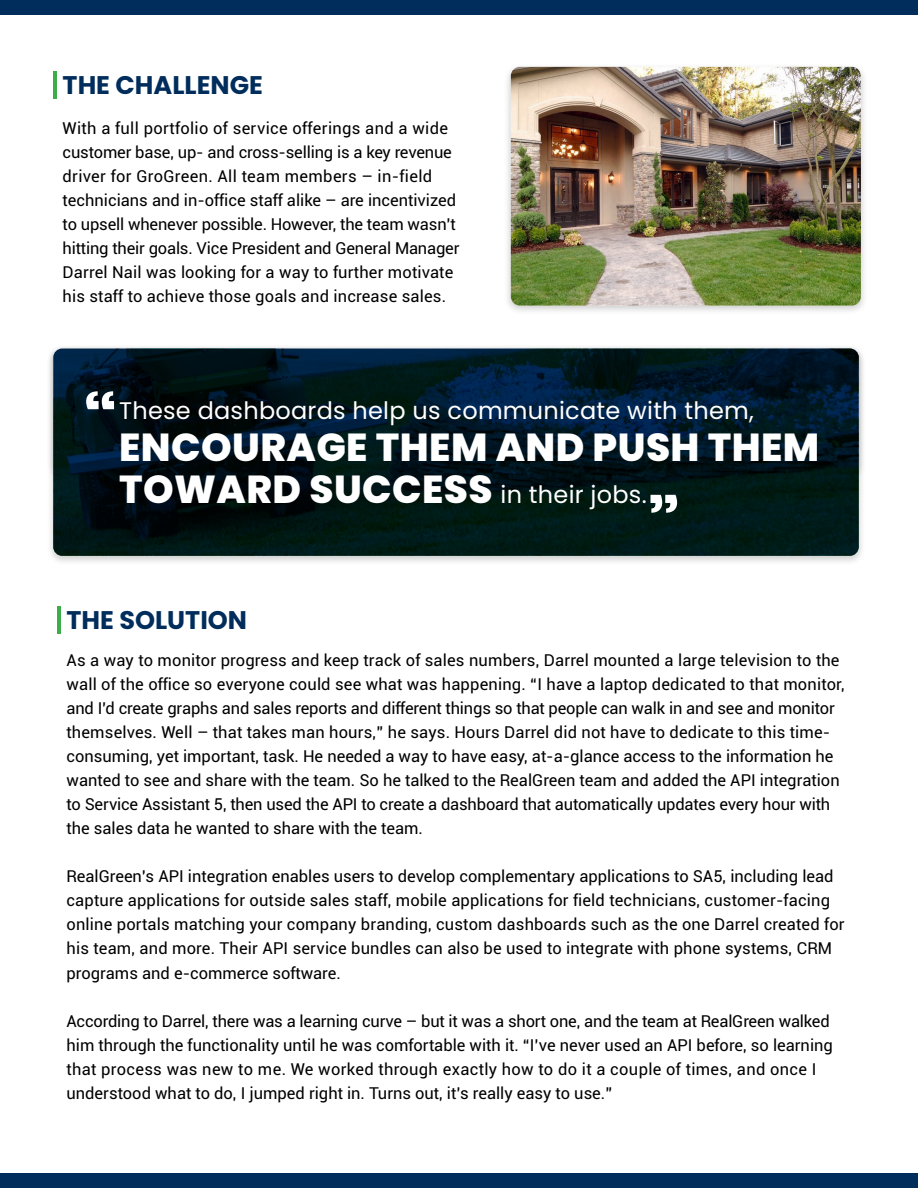
<style>
.page{position:relative;width:918px;height:1188px;background:#fff}
.page>*{position:absolute;margin:0;border:0;box-sizing:border-box;transform-origin:0 0}
.t1{font:800 39px/42px "Poppins";letter-spacing:.01em;color:#fff}
.t2{font:700 25.5px "Poppins";color:#002d5c}
.t3{font:24px "Poppins";letter-spacing:.01em;color:#fff}
.t4{font:16.5px/24px "Roboto";color:#000}
.s1{font-weight:400;font-size:24px}
</style>
<div class="page">
<div style="left:0;top:1174px;width:917px;height:14px;background:#002d5c"></div>
<div style="left:0;top:0;width:917px;height:15px;background:#002d5c"></div>
<div style="left:504px;top:62px;width:364px;height:254px;background:#000;opacity:.2"></div>
<img style="left:511px;top:67px;width:350px;height:239px">
<hr style="left:53px;top:72px;width:4px;height:27px;background:#3bae49">
<hr style="left:57px;top:606px;width:4px;height:27px;background:#3bae49">
<div style="left:46px;top:344px;width:820px;height:222px;background:#000;opacity:.2"></div>
<svg style="left:53px;top:349px;width:806px;height:207px;background:#00161e"></svg>
<svg style="left:86px;top:391px;width:28px;height:18px"></svg>
<svg style="left:651px;top:495px;width:26px;height:18px"></svg>
<h2 class="t2" style="left:63px;top:71px;width:202px">THE CHALLENGE</h2>
<p class="t4" style="left:63px;top:115px;width:398px">With a full portfolio of service offerings and a wide customer base, up- and cross-selling is a key revenue driver for GroGreen. All team members – in-field technicians and in-office staff alike – are incentivized to upsell whenever possible. However, the team wasn’t hitting their goals. Vice President and General Manager Darrel Nail was looking for a way to further motivate his staff to achieve those goals and increase sales.</p>
<h3 class="t3" style="left:119px;top:396px;width:636px">These dashboards help us communicate with them,</h3>
<h1 class="t1" style="left:119px;top:426px;width:702px">ENCOURAGE THEM AND PUSH THEM<br>TOWARD SUCCESS <span class="s1">in their jobs.</span></h1>
<h2 class="t2" style="left:67px;top:605px;width:182px">THE SOLUTION</h2>
<p class="t4" style="left:67px;top:648px;width:780px">As a way to monitor progress and keep track of sales numbers, Darrel mounted a large television to the wall of the office so everyone could see what was happening. “I have a laptop dedicated to that monitor, and I’d create graphs and sales reports and different things so that people can walk in and see and monitor themselves. Well – that takes man hours,” he says. Hours Darrel did not have to dedicate to this time&shy;consuming, yet important, task. He needed a way to have easy, at-a-glance access to the information he wanted to see and share with the team. So he talked to the RealGreen team and added the API integration to Service Assistant 5, then used the API to create a dashboard that automatically updates every hour with the sales data he wanted to share with the team.</p>
<p class="t4" style="left:67px;top:864px;width:780px">RealGreen’s API integration enables users to develop complementary applications to SA5, including lead capture applications for outside sales staff, mobile applications for field technicians, customer-facing online portals matching your company branding, custom dashboards such as the one Darrel created for his team, and more. Their API service bundles can also be used to integrate with phone systems, CRM programs and e-commerce software.</p>
<p class="t4" style="left:67px;top:1008px;width:768px">According to Darrel, there was a learning curve – but it was a short one, and the team at RealGreen walked him through the functionality until he was comfortable with it. “I’ve never used an API before, so learning that process was new to me. We worked through exactly how to do it a couple of times, and once I understood what to do, I jumped right in. Turns out, it’s really easy to use.”</p>
</div>
